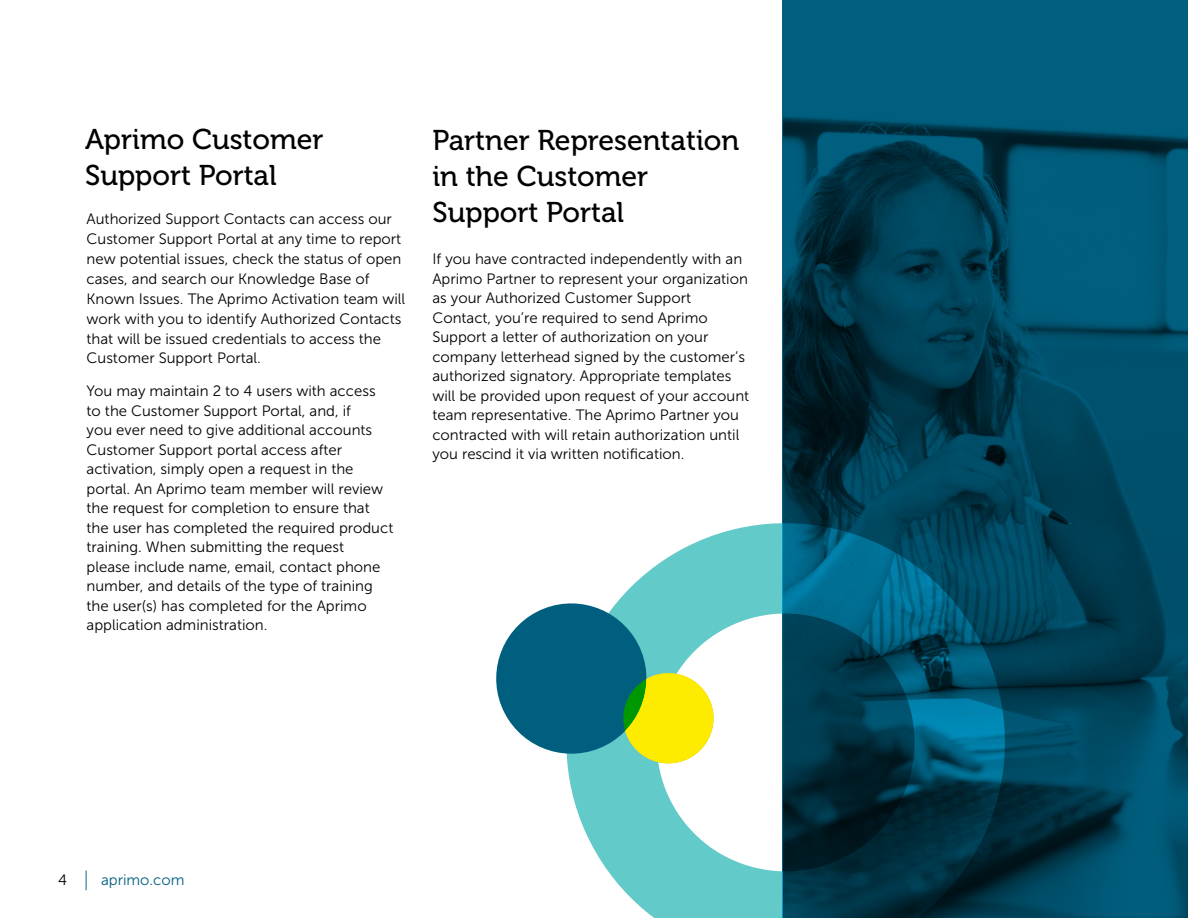
<style>
.page{position:relative;width:1188px;height:918px;background:#fff}
.page>*{position:absolute;margin:0;border:0;box-sizing:border-box;transform-origin:0 0}
.t1{font:28.5px/36px "Museo 500";color:#000}
.t2{font:15px/19.5px "Museo Sans 300";color:#000}
.t3{font:15px "Museo Sans 300";color:#005f7f}
.s1{color:#000}
.s2{font-family:"Museo Sans 100";font-size:21px}
</style>
<div class="page">
<svg style="left:782px;top:0;width:406px;height:918px;background:#004a64"></svg>
<svg style="left:568px;top:442px;width:518px;height:476px"></svg>
<svg style="left:496px;top:593px;width:224px;height:177px"></svg>
<h1 class="t1" style="left:85px;top:122px;width:240px">Aprimo Customer<br>Support Portal</h1>
<h1 class="t1" style="left:432px;top:123px;width:308px">Partner Representation in the Customer<br>Support Portal</h1>
<p class="t2" style="left:432px;top:249px;width:318px">If you have contracted independently with an Aprimo Partner to represent your organization as your Authorized Customer Support Contact, you’re required to send Aprimo Support a letter of authorization on your company letterhead signed by the customer’s authorized signatory. Appropriate templates will be provided upon request of your account team representative. The Aprimo Partner you contracted with will retain authorization until you rescind it via written notification.</p>
<p class="t2" style="left:87px;top:209px;width:320px;line-height:20px">Authorized Support Contacts can access our Customer Support Portal at any time to report new potential issues, check the status of open cases, and search our Knowledge Base of Known Issues. The Aprimo Activation team will work with you to identify Authorized Contacts that will be issued credentials to access the Customer Support Portal.</p>
<p class="t2" style="left:87px;top:381px;width:308px">You may maintain 2 to 4 users with access to the Customer Support Portal, and, if<br>you ever need to give additional accounts Customer Support portal access after activation, simply open a request in the portal. An Aprimo team member will review the request for completion to ensure that the user has completed the required product training. When submitting the request<br>please include name, email, contact phone number, and details of the type of training the user(s) has completed for the Aprimo application administration.</p>
<p class="t3" style="left:58px;top:872px;width:128px"><span class="s1">4</span> <span class="s2">|</span> aprimo.com</p>
</div>
